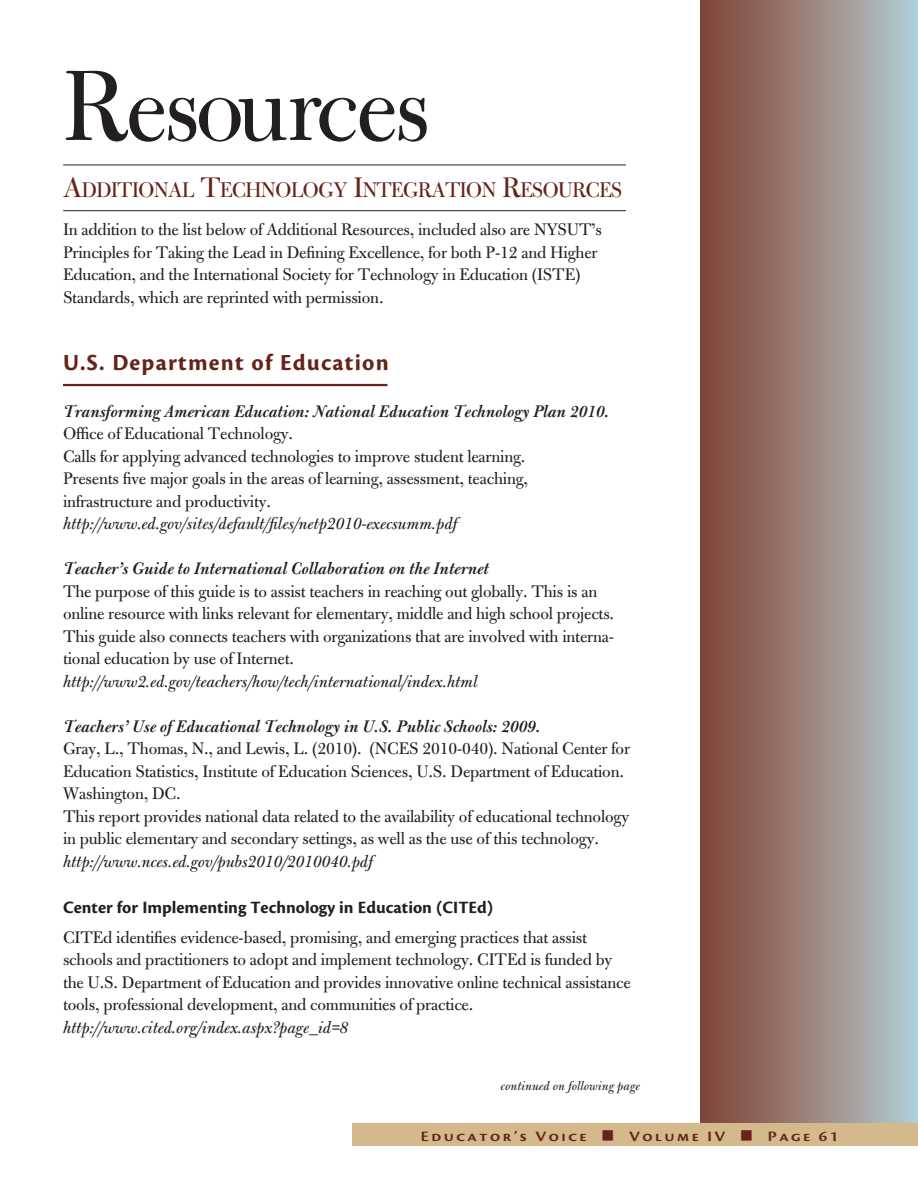
<style>
.page{position:relative;width:918px;height:1188px;background:#fff}
.page>*{position:absolute;margin:0;border:0;box-sizing:border-box;transform-origin:0 0}
.BigBlackHead{font:111px "Bulmer MT Std Display";letter-spacing:-.01em;color:#231f20}
.Subhead_Headline{font:700 24px "Cronos Pro";letter-spacing:.05em;color:#65231a}
.Article_Head{font:23.7px "Bulmer MT Std Display";letter-spacing:-.015em;color:#65231a}
.Glossary{font:18px/22.5px "Bulmer MT Std";letter-spacing:-.01em;color:#231f20}
.Glossary-2{font:italic 18px "Bulmer MT Std";letter-spacing:-.01em;color:#231f20}
.Glossary-3{font:italic 600 18px/22.5px "Bulmer MT Std";letter-spacing:-.01em;color:#231f20}
.Glosary_Head{font:700 18px "Cronos Pro";color:#231f20}
.GreenBar_BlueType{font:15px "Cronos Pro Semibold Disp";letter-spacing:.14em;color:#65231a;scale:1.2 1}
.Text-12_16{font:italic 13.5px "Bulmer MT Std";color:#231f20}
.s1{font-size:31.5px}
.s2{font-weight:400;font-style:normal}
.s3{font-weight:600;font-style:italic}
</style>
<div class="page">
<div style="left:700px;top:0;width:218px;height:1123px;background:linear-gradient(to right,#814030,#b3ccd1)"></div>
<div style="left:353px;top:1123px;width:565px;height:22px;background:#d3b98c"></div>
<hr style="left:63px;top:384px;width:324px;height:2px;background:#65231a">
<hr style="left:63px;top:165px;width:563px;height:1px;background:#231f20">
<hr style="left:63px;top:210px;width:563px;height:1px;background:#231f20">
<p class="BigBlackHead" style="left:63px;top:50px;width:368px">Resources</p>
<p class="Article_Head" style="left:63px;top:178px;width:560px"><span class="s1">A</span>DDITIONAL <span class="s1">T</span>ECHNOLOGY <span class="s1">I</span>NTEGRATION <span class="s1">R</span>ESOURCES</p>
<p class="Glossary" style="left:63px;top:219px;width:540px">In addition to the list below of Additional Resources, included also are NYSUT’s Principles for Taking the Lead in Defining Excellence, for both P-12 and Higher Education, and the International Society for Technology in Education (ISTE)<br>Standards, which are reprinted with permission.</p>
<p class="Subhead_Headline" style="left:63px;top:349px;width:327px">U.S. Department of Education</p>
<p class="Glossary-3" style="left:63px;top:400px;width:548px">Transforming American Education: National Education Technology Plan 2010.<br><span class="s2">Office of Educational Technology.</span></p>
<p class="Glossary" style="left:63px;top:445px;width:467px">Calls for applying advanced technologies to improve student learning.<br>Presents five major goals in the areas of learning, assessment, teaching, infrastructure and productivity.</p>
<p class="Glossary-2" style="left:63px;top:513px;width:396px">http://www.ed.gov/sites/default/files/netp2010-execsumm.pdf</p>
<p class="Glossary-3" style="left:63px;top:558px;width:427px">Teacher’s Guide to International Collaboration on the Internet</p>
<p class="Glossary" style="left:63px;top:580px;width:553px">The purpose of this guide is to assist teachers in reaching out globally. This is an online resource with links relevant for elementary, middle and high school projects.<br>This guide also connects teachers with organizations that are involved with interna&shy;tional education by use of Internet.</p>
<p class="Glossary-2" style="left:63px;top:671px;width:416px">http://www2.ed.gov/teachers/how/tech/international/index.html</p>
<p class="Glossary" style="left:63px;top:715px;width:569px"><span class="s3">Teachers’ Use of Educational Technology in U.S. Public Schools: 2009.<br></span>Gray, L., Thomas, N., and Lewis, L. (2010). (NCES 2010-040). National Center for Education Statistics, Institute of Education Sciences, U.S. Department of Education.<br>Washington, DC.</p>
<p class="Glossary" style="left:63px;top:805px;width:568px">This report provides national data related to the availability of educational technology in public elementary and secondary settings, as well as the use of this technology.</p>
<p class="Glossary-2" style="left:63px;top:851px;width:312px">http://www.nces.ed.gov/pubs2010/2010040.pdf</p>
<p class="Glosary_Head" style="left:63px;top:897px;width:432px">Center for Implementing Technology in Education (CITEd)</p>
<p class="Glossary" style="left:63px;top:926px;width:569px">CITEd identifies evidence-based, promising, and emerging practices that assist schools and practitioners to adopt and implement technology. CITEd is funded by the U.S. Department of Education and provides innovative online technical assistance tools, professional development, and communities of practice.</p>
<p class="Glossary-2" style="left:63px;top:1017px;width:287px">http://www.cited.org/index.aspx?page_id=8</p>
<p class="Text-12_16" style="left:501px;top:1078px;width:141px">continued on following page</p>
<p class="GreenBar_BlueType" style="left:421px;top:1128px;width:350px">Educator’s Voice ■ Volume IV ■ Page 61</p>
</div>
